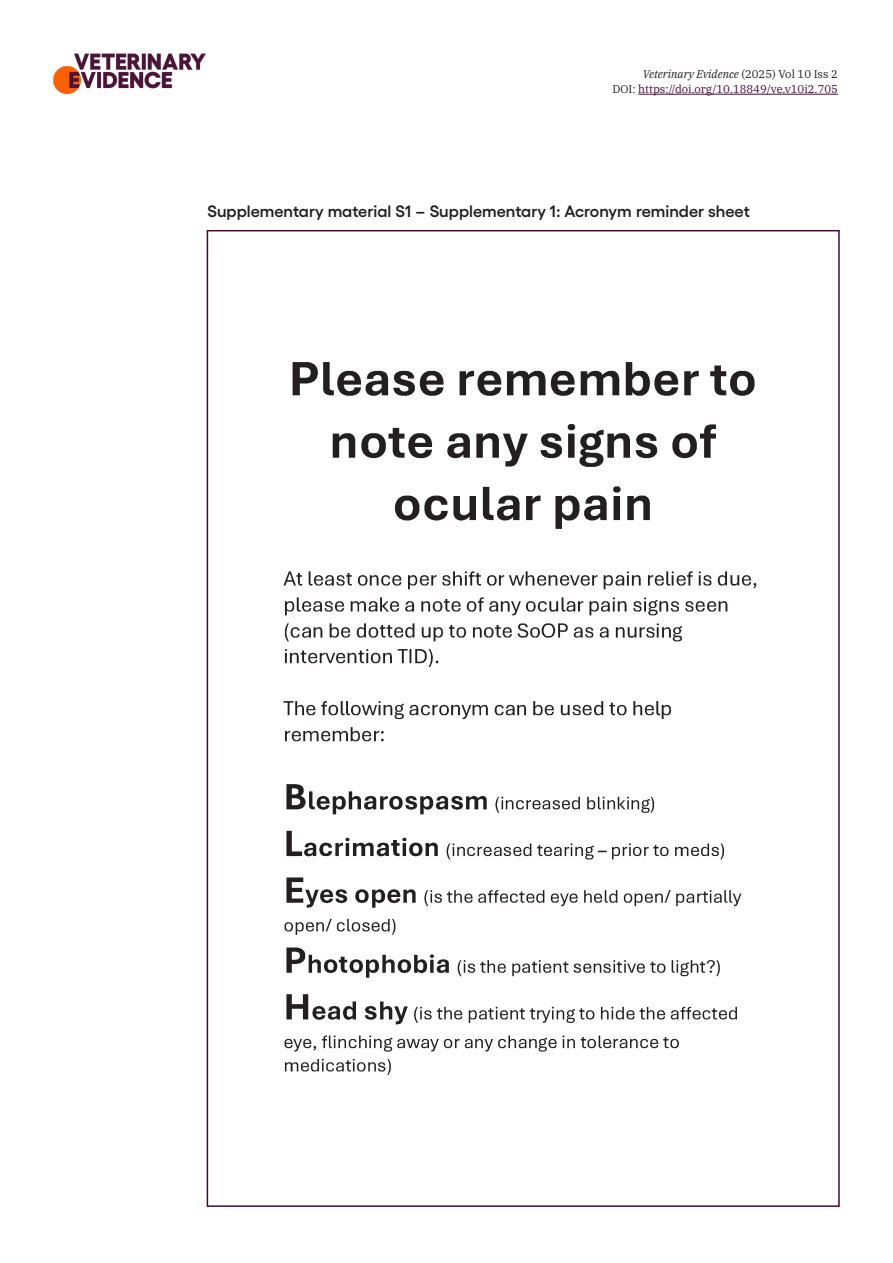
<style>
.page{position:relative;width:893px;height:1263px;background:#fff}
.page>*{position:absolute;margin:0;border:0;box-sizing:border-box;transform-origin:0 0}
.t1{font:600 16.5px "Gellix";color:#231f20}
.t2{font:11.25px "IBM Plex Serif";color:#470739}
.t3{font:italic 11.25px "IBM Plex Serif";color:#231f20}
.s1{font-style:normal}
.s2{color:#231f20}
</style>
<div class="page">
<img style="left:53px;top:53px;width:153px;height:42px">
<hr style="left:638px;top:94px;width:200px;height:1px;background:#470739">
<img style="left:283px;top:362px;width:474px;height:713px">
<p class="t3" style="left:643px;top:66px;width:197px">Veterinary Evidence <span class="s1">(2025) Vol 10 Iss 2</span></p>
<p class="t2" style="left:612px;top:81px;width:227px"><span class="s2">DOI:</span> https://doi.org/10.18849/ve.v10i2.705</p>
<p class="t1" style="left:207px;top:200px;width:544px">Supplementary material S1 – Supplementary 1: Acronym reminder sheet</p>
</div>
